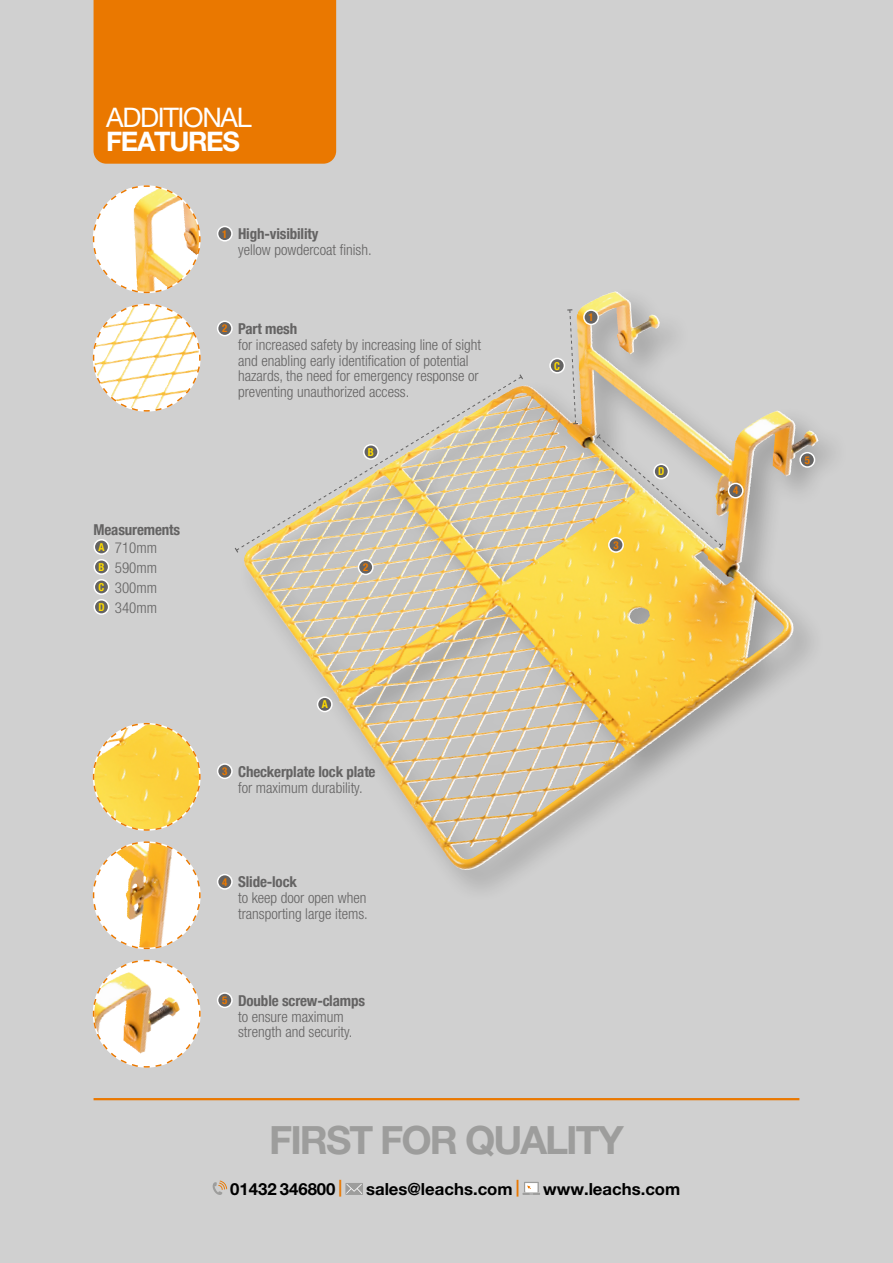
<style>
.page{position:relative;width:893px;height:1263px;background:#d0d0d0}
.page>*{position:absolute;margin:0;border:0;box-sizing:border-box;transform-origin:0 0}
.t1{font:700 39px "Helvetica Neue LT Pro";letter-spacing:-.05em;color:#9d9d9c}
.t2{font:27px "Helvetica Neue LT Pro";letter-spacing:-.05em;color:#fff}
.t3{font:700 27px "Helvetica Neue LT Pro";letter-spacing:-.05em;color:#fff}
.t4{font:700 16.8px "Helvetica Neue LT Pro";color:#000}
.t5{font:300 condensed 15px/15.8px "Helvetica Neue LT Pro";color:#646363}
.t6{font:700 condensed 15px "Helvetica Neue";letter-spacing:-.01em;color:#646363}
.t7{font:700 condensed 10.8px "Helvetica Neue";color:#ea7800}
.t8{font:700 condensed 10.8px "Helvetica Neue";color:#fdda00}
.s1{font-family:"Helvetica Neue";font-weight:700;font-size:10.8px;color:#fdda00}
.s2{font-size:10.8px;color:#ea7800}
.s3{color:#ea7800}
</style>
<div class="page">
<div style="left:94px;top:0;width:242px;height:164px;background:#ea7800"></div>
<hr style="left:94px;top:1098px;width:705px;height:2px;background:#ea7800">
<svg style="left:213px;top:1180px;width:14px;height:15px"></svg>
<svg style="left:345px;top:1183px;width:18px;height:12px"></svg>
<svg style="left:346px;top:1184px;width:16px;height:10px"></svg>
<div style="left:524px;top:1182px;width:15px;height:10px;background:#9d9d9c"></div>
<svg style="left:522px;top:1183px;width:18px;height:12px"></svg>
<svg style="left:92px;top:185px;width:109px;height:109px"></svg>
<div style="left:218px;top:226px;width:14px;height:15px;background:#646363;border-radius:50%"></div>
<div style="left:217px;top:226px;width:16px;height:16px;border:2px solid #fff;border-radius:50%"></div>
<div style="left:94px;top:540px;width:15px;height:14px;background:#646363;border-radius:50%"></div>
<div style="left:94px;top:539px;width:15px;height:16px;border:2px solid #fff;border-radius:50%"></div>
<div style="left:94px;top:560px;width:15px;height:14px;background:#646363;border-radius:50%"></div>
<div style="left:94px;top:559px;width:15px;height:16px;border:2px solid #fff;border-radius:50%"></div>
<div style="left:94px;top:580px;width:15px;height:14px;background:#646363;border-radius:50%"></div>
<div style="left:94px;top:579px;width:15px;height:16px;border:2px solid #fff;border-radius:50%"></div>
<div style="left:94px;top:600px;width:15px;height:14px;background:#646363;border-radius:50%"></div>
<div style="left:94px;top:599px;width:15px;height:16px;border:2px solid #fff;border-radius:50%"></div>
<div style="left:238px;top:285px;width:613px;height:619px;background:#000;opacity:.25"></div>
<img style="left:561px;top:293px;width:47px;height:132px">
<svg style="left:92px;top:303px;width:109px;height:109px"></svg>
<div style="left:218px;top:321px;width:14px;height:15px;background:#646363;border-radius:50%"></div>
<div style="left:217px;top:320px;width:16px;height:16px;border:2px solid #fff;border-radius:50%"></div>
<svg style="left:92px;top:722px;width:109px;height:109px"></svg>
<div style="left:218px;top:764px;width:14px;height:14px;background:#646363;border-radius:50%"></div>
<div style="left:217px;top:763px;width:16px;height:16px;border:2px solid #fff;border-radius:50%"></div>
<svg style="left:92px;top:841px;width:109px;height:109px"></svg>
<div style="left:218px;top:874px;width:14px;height:15px;background:#646363;border-radius:50%"></div>
<div style="left:217px;top:874px;width:16px;height:16px;border:2px solid #fff;border-radius:50%"></div>
<svg style="left:92px;top:959px;width:109px;height:109px"></svg>
<div style="left:218px;top:993px;width:14px;height:14px;background:#646363;border-radius:50%"></div>
<div style="left:217px;top:992px;width:16px;height:16px;border:2px solid #fff;border-radius:50%"></div>
<div style="left:584px;top:310px;width:14px;height:14px;background:#646363;border-radius:50%"></div>
<div style="left:583px;top:309px;width:16px;height:16px;border:2px solid #fff;border-radius:50%"></div>
<div style="left:358px;top:560px;width:15px;height:14px;background:#646363;border-radius:50%"></div>
<div style="left:358px;top:559px;width:16px;height:16px;border:2px solid #fff;border-radius:50%"></div>
<div style="left:608px;top:537px;width:16px;height:16px;border:2px solid #fff;border-radius:50%"></div>
<div style="left:728px;top:483px;width:15px;height:15px;background:#646363;border-radius:50%"></div>
<div style="left:728px;top:483px;width:16px;height:15px;border:2px solid #fff;border-radius:50%"></div>
<div style="left:800px;top:453px;width:14px;height:14px;background:#646363;border-radius:50%"></div>
<div style="left:799px;top:452px;width:16px;height:16px;border:2px solid #fff;border-radius:50%"></div>
<svg style="left:567px;top:309px;width:11px;height:115px"></svg>
<div style="left:550px;top:358px;width:14px;height:15px;background:#646363;border-radius:50%"></div>
<div style="left:549px;top:358px;width:16px;height:16px;border:2px solid #fff;border-radius:50%"></div>
<svg style="left:238px;top:376px;width:284px;height:175px"></svg>
<svg style="left:234px;top:546px;width:5px;height:8px"></svg>
<svg style="left:518px;top:373px;width:6px;height:8px"></svg>
<div style="left:364px;top:445px;width:14px;height:14px;background:#646363;border-radius:50%"></div>
<div style="left:363px;top:444px;width:16px;height:16px;border:2px solid #fff;border-radius:50%"></div>
<svg style="left:595px;top:433px;width:129px;height:116px"></svg>
<div style="left:318px;top:697px;width:14px;height:14px;background:#646363;border-radius:50%"></div>
<div style="left:317px;top:696px;width:16px;height:16px;border:2px solid #fff;border-radius:50%"></div>
<div style="left:654px;top:464px;width:14px;height:15px;background:#646363;border-radius:50%"></div>
<div style="left:653px;top:463px;width:16px;height:16px;border:2px solid #fff;border-radius:50%"></div>
<h2 class="t2" style="left:106px;top:101px;width:147px">ADDITIONAL</h2>
<h2 class="t3" style="left:106px;top:125px;width:135px">FEATURES</h2>
<p class="t6" style="left:94px;top:517px;width:88px">Measurements</p>
<p class="t5" style="left:98px;top:537px;width:60px;line-height:20px;text-align:justify"><span class="s1">A</span> 710mm <span class="s1">B</span> 590mm <span class="s1">C</span> 300mm <span class="s1">D</span> 340mm</p>
<p class="t6" style="left:222px;top:221px;width:98px"><span class="s2">1</span> High-visibility</p>
<p class="t5" style="left:238px;top:242px;width:135px">yellow powdercoat finish.</p>
<p class="t6" style="left:222px;top:316px;width:76px"><span class="s2">2</span> Part mesh</p>
<p class="t5" style="left:238px;top:337px;width:244px">for increased safety by increasing line of sight and enabling early identification of potential hazards, the need for emergency response or preventing unauthorized access.</p>
<p class="t8" style="left:368px;top:443px;width:8px">B</p>
<p class="t7" style="left:363px;top:558px;width:7px">2</p>
<p class="t8" style="left:554px;top:357px;width:7px">C</p>
<p class="t7" style="left:588px;top:308px;width:7px">1</p>
<p class="t7" style="left:613px;top:536px;width:7px">3</p>
<p class="t8" style="left:658px;top:462px;width:8px">D</p>
<p class="t8" style="left:322px;top:695px;width:8px">A</p>
<p class="t6" style="left:222px;top:759px;width:155px"><span class="s2">3</span> Checkerplate lock plate</p>
<p class="t5" style="left:238px;top:779px;width:126px">for maximum durability.</p>
<p class="t6" style="left:222px;top:870px;width:76px"><span class="s2">4</span> Slide-lock</p>
<p class="t5" style="left:238px;top:890px;width:131px">to keep door open when transporting large items.</p>
<p class="t6" style="left:222px;top:988px;width:144px"><span class="s2">5</span> Double screw-clamps</p>
<p class="t5" style="left:238px;top:1008px;width:116px">to ensure maximum strength and security.</p>
<h1 class="t1" style="left:269px;top:1116px;width:356px">FIRST FOR QUALITY</h1>
<p class="t4" style="left:230px;top:1178px;width:114px">01432 346800 <span class="s3">|</span></p>
<p class="t4" style="left:366px;top:1178px;width:155px">sales@leachs.com <span class="s3">|</span></p>
<p class="t4" style="left:543px;top:1178px;width:139px">www.leachs.com</p>
<p class="t7" style="left:733px;top:482px;width:7px">4</p>
<p class="t7" style="left:805px;top:451px;width:7px">5</p>
</div>
